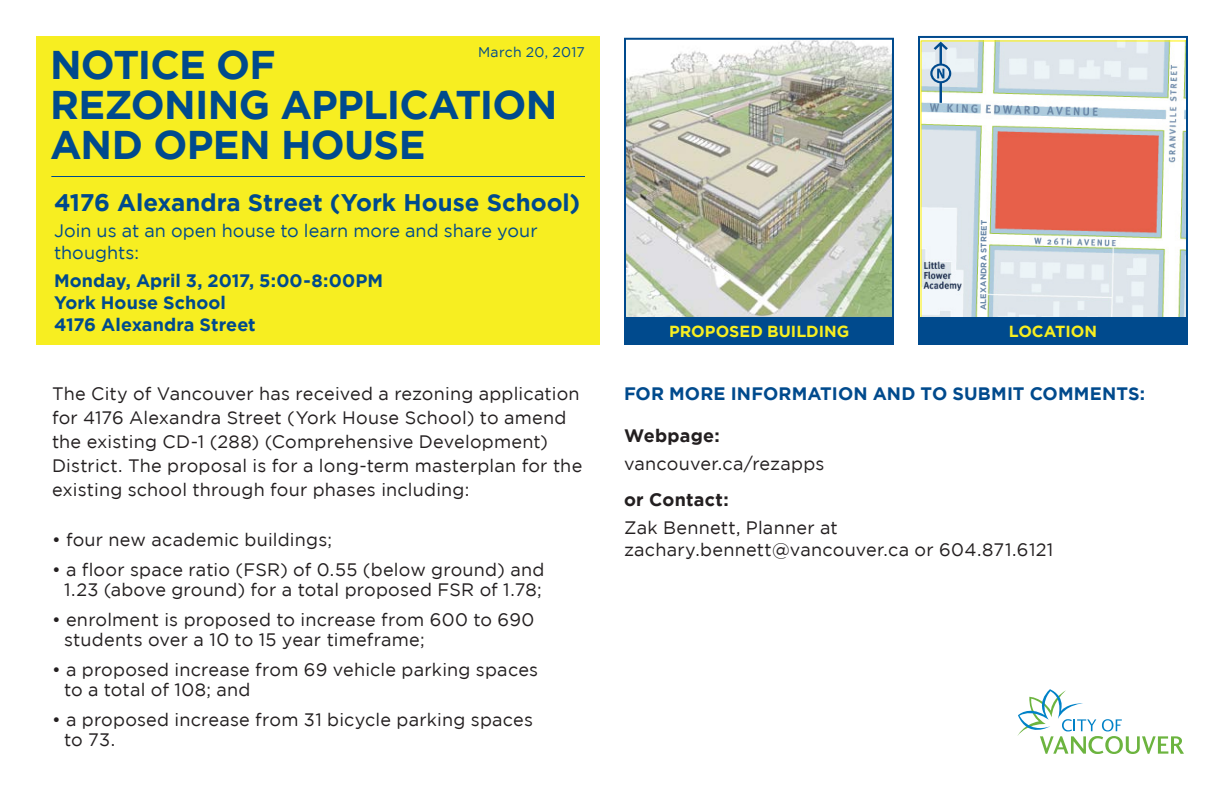
<style>
.page{position:relative;width:1224px;height:792px;background:#fff}
.page>*{position:absolute;margin:0;border:0;box-sizing:border-box;transform-origin:0 0}
.t1{font:700 40px/40px "Gotham";letter-spacing:-.02em;color:#004a8d}
.t2{font:700 24px "Gotham";color:#004a8d}
.t3{font:18px/24px "Gotham";letter-spacing:.015em;color:#231f20}
.t4{font:700 18px/22px "Gotham";letter-spacing:.005em;color:#004a8d}
.t5{font:18px/22px "Gotham";letter-spacing:.005em;color:#004a8d}
.t6{font:700 18px "Gotham";letter-spacing:.015em;color:#231f20}
.t7{font:700 16px "Gotham";color:#f7ee21}
.t8{font:14px "Gotham";letter-spacing:.02em;color:#004a8d}
.t9{font:700 8px "Gotham";letter-spacing:.015em;color:#6786a6}
</style>
<div class="page">
<div style="left:36px;top:36px;width:564px;height:308px;background:#f7ee21"></div>
<svg style="left:1017px;top:689px;width:167px;height:65px"></svg>
<hr style="left:51px;top:176px;width:534px;height:1px;background:#004a8d">
<img style="left:627px;top:41px;width:264px;height:276px">
<div style="left:624px;top:38px;width:270px;height:282px;border:2px solid #004a8d"></div>
<div style="left:624px;top:318px;width:270px;height:27px;background:#004a8d"></div>
<svg style="left:921px;top:41px;width:264px;height:277px"></svg>
<div style="left:918px;top:36px;width:270px;height:309px;border:2px solid #004a8d"></div>
<div style="left:918px;top:318px;width:270px;height:27px;background:#004a8d"></div>
<svg style="left:930px;top:42px;width:21px;height:61px"></svg>
<p class="t8" style="left:478px;top:44px;width:108px">March 20, 2017</p>
<h1 class="t1" style="left:50px;top:44px;width:509px">NOTICE OF<br>REZONING APPLICATION<br>AND OPEN HOUSE</h1>
<h2 class="t2" style="left:54px;top:188px;width:528px">4176 Alexandra Street (York House School)</h2>
<p class="t5" style="left:54px;top:219px;width:485px">Join us at an open house to learn more and share your thoughts:</p>
<p class="t4" style="left:54px;top:269px;width:331px">Monday, April 3, 2017, 5:00-8:00PM<br>York House School<br>4176 Alexandra Street</p>
<p class="t3" style="left:52px;top:381px;width:532px">The City of Vancouver has received a rezoning application for 4176 Alexandra Street (York House School) to amend the existing CD-1 (288) (Comprehensive Development)<br>District. The proposal is for a long-term masterplan for the existing school through four phases including:</p>
<p class="t3" style="left:52px;top:527px;width:282px">• four new academic buildings;</p>
<p class="t3" style="left:52px;top:559px;width:494px;line-height:20px;text-align:center">• a floor space ratio (FSR) of 0.55 (below ground) and<br>1.23 (above ground) for a total proposed FSR of 1.78;</p>
<p class="t3" style="left:64px;top:609px;width:472px;line-height:20px;text-indent:-12px">• enrolment is proposed to increase from 600 to 690 students over a 10 to 15 year timeframe;</p>
<p class="t3" style="left:64px;top:659px;width:476px;line-height:20px;text-indent:-12px">• a proposed increase from 69 vehicle parking spaces to a total of 108; and</p>
<p class="t3" style="left:64px;top:709px;width:471px;line-height:20px;text-indent:-12px">• a proposed increase from 31 bicycle parking spaces to 73.</p>
<p class="t9" style="left:979px;top:310px;width:92px;rotate:-90deg">ALEXANDRA STREET</p>
<p class="t7" style="left:669px;top:322px;width:182px">PROPOSED BUILDING</p>
<p class="t7" style="left:1009px;top:322px;width:90px">LOCATION</p>
<p class="t4" style="left:624px;top:382px;width:523px">FOR MORE INFORMATION AND TO SUBMIT COMMENTS:</p>
<p class="t6" style="left:624px;top:425px;width:97px">Webpage:</p>
<p class="t3" style="left:624px;top:451px;width:202px">vancouver.ca/rezapps</p>
<p class="t6" style="left:624px;top:489px;width:106px">or Contact:</p>
<p class="t3" style="left:624px;top:516px;width:431px;line-height:22px">Zak Bennett, Planner at zachary.bennett@vancouver.ca or 604.871.6121</p>
</div>
